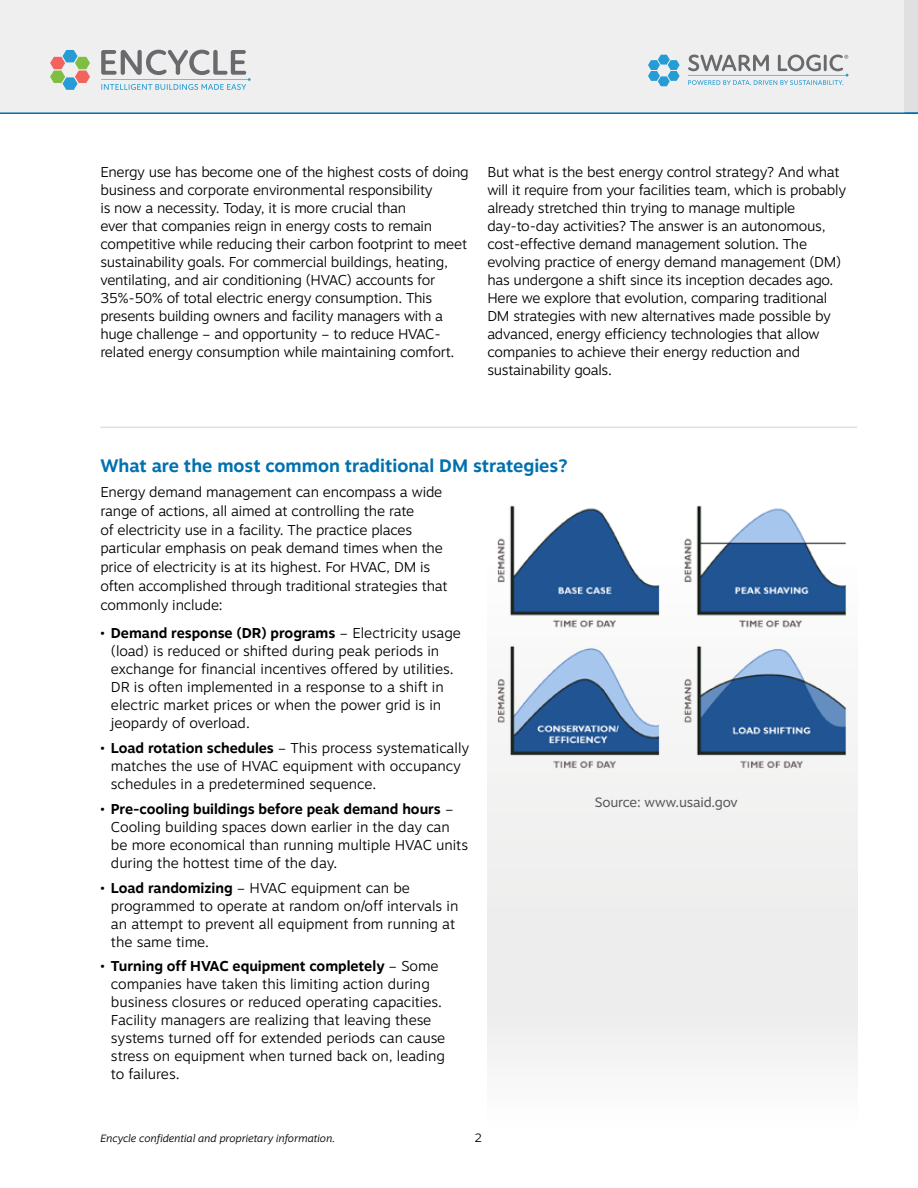
<style>
.page{position:relative;width:918px;height:1188px;background:#fff}
.page>*{position:absolute;margin:0;border:0;box-sizing:border-box;transform-origin:0 0}
.t1{font:700 18px "Motiva Sans";color:#0070af}
.t2{font:300 14.25px/18px "Motiva Sans";letter-spacing:-.015em;color:#000}
.t3{font:13.5px "Motiva Sans";letter-spacing:-.01em;color:#58595b}
.t4{font:300 12px "Motiva Sans";color:#000}
.t5{font:italic 300 10.5px "Motiva Sans";letter-spacing:-.01em;color:#000}
.s1{font-weight:700}
</style>
<div class="page">
<div style="left:0;top:0;width:918px;height:113px;background:#efefef"></div>
<div style="left:904px;top:0;width:14px;height:113px;background:#e0e0e0"></div>
<hr style="left:0;top:112px;width:918px;height:2px;background:#0070af">
<svg style="left:904px;top:112px;width:14px;height:1px"></svg>
<svg style="left:50px;top:50px;width:40px;height:40px"></svg>
<svg style="left:101px;top:50px;width:150px;height:40px"></svg>
<svg style="left:688px;top:55px;width:161px;height:30px"></svg>
<svg style="left:648px;top:55px;width:32px;height:31px"></svg>
<hr style="left:100px;top:427px;width:757px;height:1px;background:#e0e0e0">
<svg style="left:487px;top:505px;width:370px;height:556px"></svg>
<p class="t2" style="left:100px;top:163px;width:370px">Energy use has become one of the highest costs of doing business and corporate environmental responsibility<br>is now a necessity. Today, it is more crucial than<br>ever that companies reign in energy costs to remain competitive while reducing their carbon footprint to meet sustainability goals. For commercial buildings, heating, ventilating, and air conditioning (HVAC) accounts for 35%-50% of total electric energy consumption. This presents building owners and facility managers with a huge challenge – and opportunity – to reduce HVAC&shy;related energy consumption while maintaining comfort.</p>
<p class="t2" style="left:487px;top:163px;width:360px">But what is the best energy control strategy? And what will it require from your facilities team, which is probably already stretched thin trying to manage multiple day-to-day activities? The answer is an autonomous, cost-effective demand management solution. The evolving practice of energy demand management (DM) has undergone a shift since its inception decades ago.<br>Here we explore that evolution, comparing traditional DM strategies with new alternatives made possible by advanced, energy efficiency technologies that allow companies to achieve their energy reduction and sustainability goals.</p>
<p class="t1" style="left:100px;top:452px;width:469px">What are the most common traditional DM strategies?</p>
<p class="t2" style="left:100px;top:482px;width:349px;line-height:18.8px">Energy demand management can encompass a wide range of actions, all aimed at controlling the rate<br>of electricity use in a facility. The practice places particular emphasis on peak demand times when the price of electricity is at its highest. For HVAC, DM is often accomplished through traditional strategies that commonly include:</p>
<p class="t2" style="left:111px;top:624px;width:351px;text-indent:-11px"><span class="s1">• Demand response (DR) programs</span> – Electricity usage (load) is reduced or shifted during peak periods in exchange for financial incentives offered by utilities.<br>DR is often implemented in a response to a shift in electric market prices or when the power grid is in jeopardy of overload.</p>
<p class="t2" style="left:111px;top:739px;width:360px;text-indent:-11px"><span class="s1">• Load rotation schedules</span> – This process systematically matches the use of HVAC equipment with occupancy schedules in a predetermined sequence.</p>
<p class="t2" style="left:111px;top:800px;width:359px;text-indent:-11px"><span class="s1">• Pre-cooling buildings before peak demand hours</span> – Cooling building spaces down earlier in the day can be more economical than running multiple HVAC units during the hottest time of the day.</p>
<p class="t2" style="left:111px;top:878px;width:349px;text-indent:-11px"><span class="s1">• Load randomizing</span> – HVAC equipment can be programmed to operate at random on/off intervals in an attempt to prevent all equipment from running at the same time.</p>
<p class="t2" style="left:111px;top:957px;width:336px;text-indent:-11px"><span class="s1">• Turning off HVAC equipment completely</span> – Some companies have taken this limiting action during business closures or reduced operating capacities.<br>Facility managers are realizing that leaving these systems turned off for extended periods can cause stress on equipment when turned back on, leading to failures.</p>
<p class="t5" style="left:100px;top:1131px;width:237px">Encycle confidential and proprietary information.</p>
<p class="t4" style="left:475px;top:1129px;width:9px">2</p>
<p class="t3" style="left:595px;top:792px;width:144px">Source: www.usaid.gov</p>
</div>
